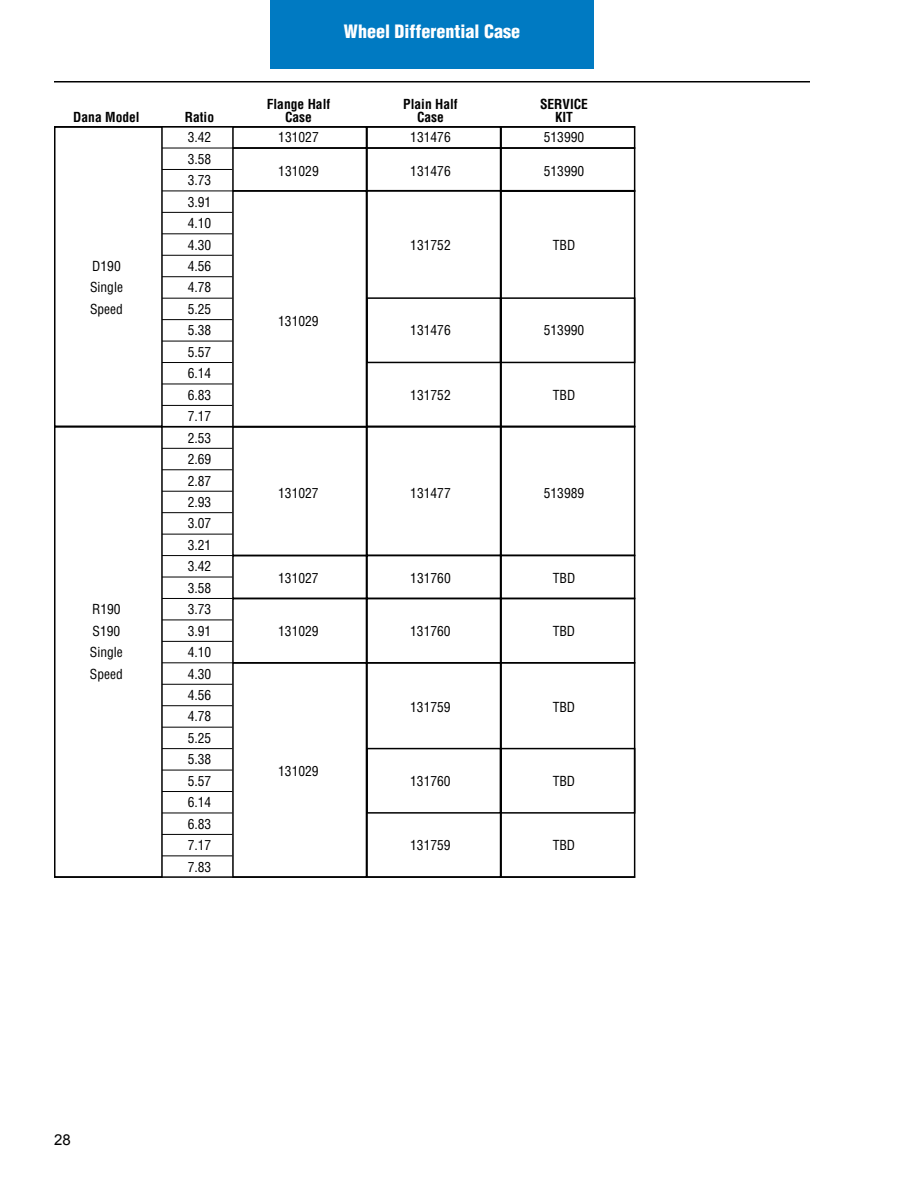
<style>
.page{position:relative;width:918px;height:1188px;background:#fff}
.page>*{position:absolute;margin:0;border:0;box-sizing:border-box;transform-origin:0 0}
.t1{font:900 condensed 18px "Helvetica";color:#fff}
.t2{font:15px "Arial";color:#000}
.t3{font:condensed 13.5px/21.5px "Helvetica";color:#000;text-align:justify}
.t4{font:700 condensed 13.5px "Helvetica";color:#000}
</style>
<div class="page">
<hr style="left:54px;top:81px;width:756px;height:1px;background:#000">
<div style="left:270px;top:0;width:324px;height:68px;background:#007ac2"></div>
<hr style="left:54px;top:126px;width:581px;height:2px;background:#000">
<hr style="left:162px;top:148px;width:70px;height:1px;background:#000">
<hr style="left:162px;top:169px;width:70px;height:1px;background:#000">
<hr style="left:162px;top:191px;width:70px;height:1px;background:#000">
<hr style="left:162px;top:212px;width:70px;height:1px;background:#000">
<hr style="left:162px;top:233px;width:70px;height:1px;background:#000">
<hr style="left:162px;top:255px;width:70px;height:1px;background:#000">
<hr style="left:162px;top:276px;width:70px;height:1px;background:#000">
<hr style="left:162px;top:298px;width:70px;height:1px;background:#000">
<hr style="left:162px;top:319px;width:70px;height:1px;background:#000">
<hr style="left:162px;top:341px;width:70px;height:1px;background:#000">
<hr style="left:162px;top:362px;width:70px;height:1px;background:#000">
<hr style="left:162px;top:384px;width:70px;height:1px;background:#000">
<hr style="left:162px;top:405px;width:70px;height:1px;background:#000">
<hr style="left:162px;top:426px;width:70px;height:1px;background:#000">
<hr style="left:162px;top:448px;width:70px;height:1px;background:#000">
<hr style="left:162px;top:469px;width:70px;height:1px;background:#000">
<hr style="left:162px;top:491px;width:70px;height:1px;background:#000">
<hr style="left:162px;top:512px;width:70px;height:1px;background:#000">
<hr style="left:162px;top:534px;width:70px;height:1px;background:#000">
<hr style="left:162px;top:555px;width:70px;height:1px;background:#000">
<hr style="left:162px;top:577px;width:70px;height:1px;background:#000">
<hr style="left:162px;top:598px;width:70px;height:1px;background:#000">
<hr style="left:162px;top:620px;width:70px;height:1px;background:#000">
<hr style="left:162px;top:641px;width:70px;height:1px;background:#000">
<hr style="left:162px;top:662px;width:70px;height:1px;background:#000">
<hr style="left:162px;top:684px;width:70px;height:1px;background:#000">
<hr style="left:162px;top:705px;width:70px;height:1px;background:#000">
<hr style="left:162px;top:727px;width:70px;height:1px;background:#000">
<hr style="left:162px;top:748px;width:70px;height:1px;background:#000">
<hr style="left:162px;top:770px;width:70px;height:1px;background:#000">
<hr style="left:162px;top:791px;width:70px;height:1px;background:#000">
<hr style="left:162px;top:813px;width:70px;height:1px;background:#000">
<hr style="left:162px;top:834px;width:70px;height:1px;background:#000">
<hr style="left:162px;top:855px;width:70px;height:1px;background:#000">
<hr style="left:54px;top:876px;width:581px;height:2px;background:#000">
<div style="left:232px;top:190px;width:135px;height:238px;border:2px solid #000"></div>
<div style="left:366px;top:190px;width:135px;height:237px;border:2px solid #000"></div>
<div style="left:500px;top:190px;width:135px;height:237px;border:2px solid #000"></div>
<div style="left:232px;top:126px;width:135px;height:23px;border:2px solid #000"></div>
<div style="left:366px;top:126px;width:135px;height:23px;border:2px solid #000"></div>
<div style="left:500px;top:126px;width:135px;height:23px;border:2px solid #000"></div>
<div style="left:232px;top:662px;width:135px;height:216px;border:2px solid #000"></div>
<div style="left:366px;top:662px;width:135px;height:216px;border:2px solid #000"></div>
<div style="left:500px;top:662px;width:135px;height:216px;border:2px solid #000"></div>
<div style="left:232px;top:426px;width:135px;height:130px;border:2px solid #000"></div>
<div style="left:366px;top:426px;width:135px;height:130px;border:2px solid #000"></div>
<div style="left:500px;top:426px;width:135px;height:130px;border:2px solid #000"></div>
<div style="left:54px;top:126px;width:109px;height:301px;border:2px solid #000"></div>
<div style="left:54px;top:426px;width:109px;height:452px;border:2px solid #000"></div>
<div style="left:232px;top:147px;width:135px;height:45px;border:2px solid #000"></div>
<div style="left:366px;top:147px;width:135px;height:45px;border:2px solid #000"></div>
<div style="left:500px;top:147px;width:135px;height:45px;border:2px solid #000"></div>
<div style="left:232px;top:555px;width:135px;height:44px;border:2px solid #000"></div>
<div style="left:366px;top:555px;width:135px;height:44px;border:2px solid #000"></div>
<div style="left:500px;top:555px;width:135px;height:44px;border:2px solid #000"></div>
<div style="left:232px;top:598px;width:135px;height:65px;border:2px solid #000"></div>
<div style="left:366px;top:598px;width:135px;height:65px;border:2px solid #000"></div>
<div style="left:500px;top:598px;width:135px;height:65px;border:2px solid #000"></div>
<div style="left:366px;top:748px;width:135px;height:66px;border:2px solid #000"></div>
<div style="left:500px;top:748px;width:135px;height:66px;border:2px solid #000"></div>
<div style="left:366px;top:297px;width:135px;height:66px;border:2px solid #000"></div>
<div style="left:500px;top:297px;width:135px;height:66px;border:2px solid #000"></div>
<h1 class="t1" style="left:344px;top:20px;width:178px">Wheel Differential Case</h1>
<p class="t4" style="left:267px;top:95px;width:65px">Flange Half</p>
<p class="t4" style="left:403px;top:95px;width:56px">Plain Half</p>
<p class="t4" style="left:540px;top:95px;width:50px">SERVICE</p>
<p class="t4" style="left:73px;top:109px;width:68px">Dana Model</p>
<p class="t4" style="left:185px;top:109px;width:31px">Ratio</p>
<p class="t4" style="left:285px;top:109px;width:28px">Case</p>
<p class="t4" style="left:417px;top:109px;width:28px">Case</p>
<p class="t4" style="left:555px;top:109px;width:20px">KIT</p>
<p class="t3" style="left:188px;top:127px;width:25px">3.42</p>
<p class="t3" style="left:278px;top:127px;width:42px">131027</p>
<p class="t3" style="left:410px;top:127px;width:42px">131476</p>
<p class="t3" style="left:544px;top:127px;width:42px">513990</p>
<p class="t3" style="left:188px;top:148px;width:25px">3.58</p>
<p class="t3" style="left:278px;top:160px;width:42px">131029</p>
<p class="t3" style="left:410px;top:160px;width:42px">131476</p>
<p class="t3" style="left:544px;top:160px;width:42px">513990</p>
<p class="t3" style="left:188px;top:169px;width:25px">3.73<br>3.91<br>4.10<br>4.30</p>
<p class="t3" style="left:410px;top:234px;width:42px">131752</p>
<p class="t3" style="left:553px;top:234px;width:24px">TBD</p>
<p class="t3" style="left:92px;top:255px;width:30px">D190</p>
<p class="t3" style="left:188px;top:255px;width:25px">4.56</p>
<p class="t3" style="left:90px;top:277px;width:34px">Single</p>
<p class="t3" style="left:188px;top:277px;width:25px">4.78</p>
<p class="t3" style="left:90px;top:298px;width:34px">Speed</p>
<p class="t3" style="left:188px;top:298px;width:25px">5.25</p>
<p class="t3" style="left:278px;top:310px;width:42px">131029</p>
<p class="t3" style="left:188px;top:320px;width:25px">5.38</p>
<p class="t3" style="left:410px;top:320px;width:42px">131476</p>
<p class="t3" style="left:544px;top:320px;width:42px">513990</p>
<p class="t3" style="left:188px;top:341px;width:25px">5.57<br>6.14<br>6.83</p>
<p class="t3" style="left:410px;top:384px;width:42px">131752</p>
<p class="t3" style="left:553px;top:384px;width:24px">TBD</p>
<p class="t3" style="left:188px;top:405px;width:25px">7.17<br>2.53<br>2.69<br>2.87</p>
<p class="t3" style="left:188px;top:491px;width:25px">2.93<br>3.07<br>3.21<br>3.42</p>
<p class="t3" style="left:188px;top:577px;width:25px">3.58</p>
<p class="t3" style="left:278px;top:482px;width:42px">131027</p>
<p class="t3" style="left:410px;top:482px;width:42px">131477</p>
<p class="t3" style="left:544px;top:482px;width:42px">513989</p>
<p class="t3" style="left:278px;top:568px;width:42px">131027</p>
<p class="t3" style="left:410px;top:568px;width:42px">131760</p>
<p class="t3" style="left:553px;top:568px;width:24px">TBD</p>
<p class="t3" style="left:92px;top:599px;width:30px">R190</p>
<p class="t3" style="left:188px;top:599px;width:25px">3.73</p>
<p class="t3" style="left:93px;top:620px;width:29px">S190</p>
<p class="t3" style="left:188px;top:620px;width:25px">3.91</p>
<p class="t3" style="left:278px;top:620px;width:42px">131029</p>
<p class="t3" style="left:410px;top:620px;width:42px">131760</p>
<p class="t3" style="left:553px;top:620px;width:24px">TBD</p>
<p class="t3" style="left:90px;top:641px;width:34px">Single</p>
<p class="t3" style="left:188px;top:641px;width:25px">4.10</p>
<p class="t3" style="left:90px;top:663px;width:34px">Speed</p>
<p class="t3" style="left:188px;top:663px;width:25px">4.30<br>4.56</p>
<p class="t3" style="left:410px;top:696px;width:42px">131759</p>
<p class="t3" style="left:553px;top:696px;width:24px">TBD</p>
<p class="t3" style="left:188px;top:706px;width:25px">4.78<br>5.25<br>5.38</p>
<p class="t3" style="left:278px;top:761px;width:42px">131029</p>
<p class="t3" style="left:188px;top:770px;width:25px">5.57</p>
<p class="t3" style="left:410px;top:770px;width:42px">131760</p>
<p class="t3" style="left:553px;top:770px;width:24px">TBD</p>
<p class="t3" style="left:188px;top:792px;width:25px">6.14<br>6.83<br>7.17</p>
<p class="t3" style="left:410px;top:834px;width:42px">131759</p>
<p class="t3" style="left:553px;top:834px;width:24px">TBD</p>
<p class="t2" style="left:54px;top:1129px;width:18px">28</p>
<p class="t3" style="left:188px;top:856px;width:25px">7.83</p>
</div>
